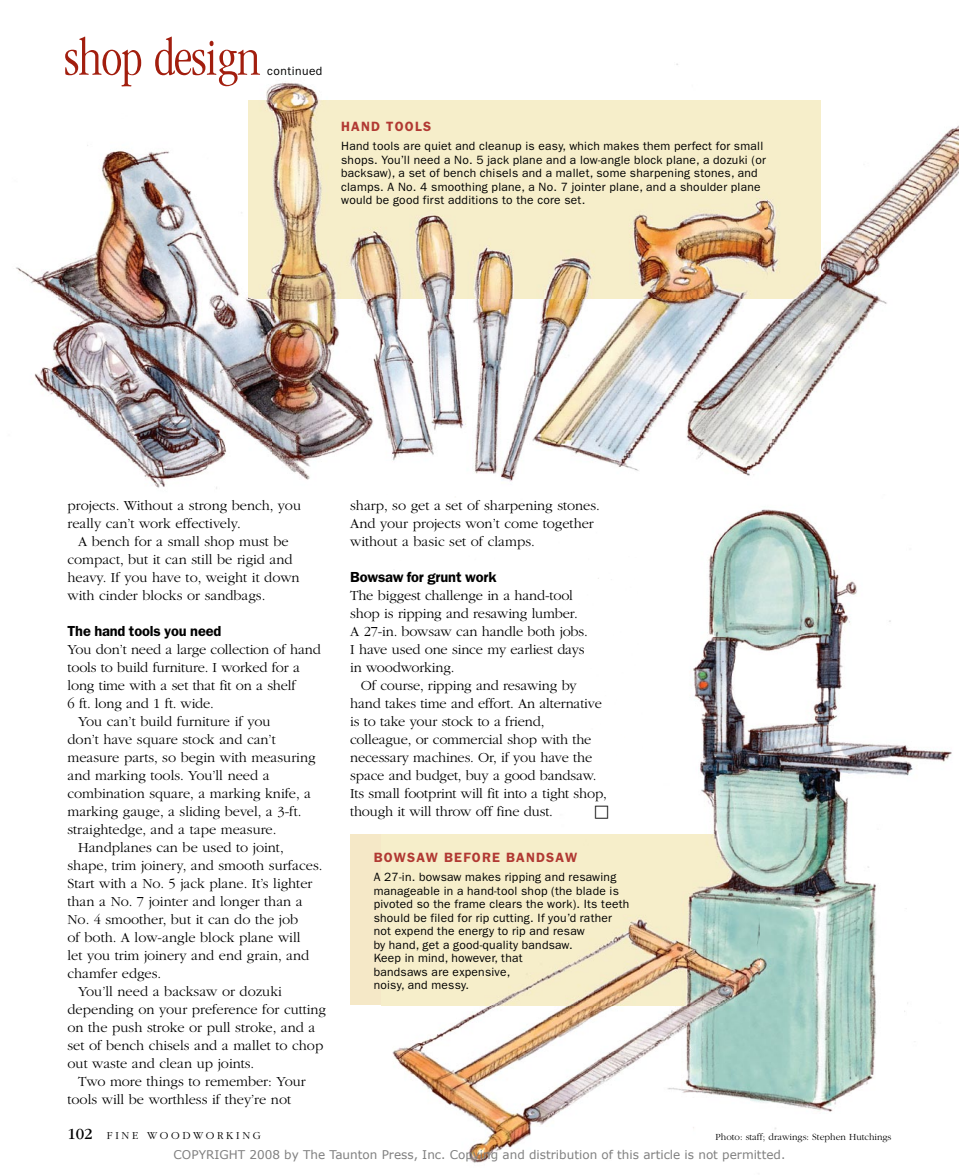
<style>
.page{position:relative;width:959px;height:1175px;background:#fff}
.page>*{position:absolute;margin:0;border:0;box-sizing:border-box;transform-origin:0 0}
.t1{font:300 condensed 53.7px "ITC Garamond Std";letter-spacing:-.015em;color:#a21e0e}
.t2{font:600 14.7px "ITC Franklin Gothic Std";letter-spacing:-.01em;color:#000}
.t3{font:300 14.4px/18px "ITC Garamond Std";color:#000}
.t4{font:14.4px "European Pi Std 3";color:#000}
.t5{font:600 13.5px "ITC Franklin Gothic Std";letter-spacing:.09em;color:#b13933}
.t6{font:12px/13.5px "ITC Franklin Gothic Std";letter-spacing:.02em;color:#000}
.t7{font:12px "Verdana";color:#808080}
.t8{font:12px "ITC Franklin Gothic Std";letter-spacing:.04em;color:#000}
.t9{font:300 11.1px "ITC Garamond Std";letter-spacing:.24em;color:#000}
.t10{font:300 9.75px "ITC Garamond Std";color:#000}
.s1{font-weight:400;font-size:16.05px}
</style>
<div class="page">
<div style="left:350px;top:834px;width:409px;height:171px;background:#f5e8c7"></div>
<img style="left:404px;top:509px;width:502px;height:351px">
<img style="left:906px;top:746px;width:46px;height:258px">
<img style="left:749px;top:860px;width:156px;height:269px">
<img style="left:381px;top:1005px;width:368px;height:158px">
<img style="left:404px;top:834px;width:355px;height:171px">
<img style="left:16px;top:87px;width:255px;height:402px">
<img style="left:271px;top:63px;width:550px;height:53px">
<img style="left:800px;top:116px;width:158px;height:293px">
<img style="left:271px;top:299px;width:476px;height:183px">
<img style="left:747px;top:299px;width:53px;height:177px">
<img style="left:249px;top:101px;width:571px;height:198px">
<h1 class="t1" style="left:64px;top:28px;width:198px">shop design</h1>
<p class="t8" style="left:267px;top:64px;width:57px">continued</p>
<p class="t5" style="left:341px;top:118px;width:91px">HAND TOOLS</p>
<p class="t6" style="left:341px;top:139px;width:426px">Hand tools are quiet and cleanup is easy, which makes them perfect for small shops. You’ll need a No. 5 jack plane and a low-angle block plane, a dozuki (or backsaw), a set of bench chisels and a mallet, some sharpening stones, and clamps. A No. 4 smoothing plane, a No. 7 jointer plane, and a shoulder plane would be good first additions to the core set.</p>
<p class="t3" style="left:68px;top:497px;width:235px">projects. Without a strong bench, you really can’t work effectively.</p>
<p class="t3" style="left:68px;top:533px;width:234px;text-indent:10px">A bench for a small shop must be compact, but it can still be rigid and heavy. If you have to, weight it down with cinder blocks or sandbags.</p>
<p class="t2" style="left:68px;top:622px;width:155px">The hand tools you need</p>
<p class="t3" style="left:68px;top:641px;width:255px">You don’t need a large collection of hand</p>
<p class="t3" style="left:68px;top:659px;width:234px">tools to build furniture. I worked for a</p>
<p class="t3" style="left:68px;top:677px;width:230px">long time with a set that fit on a shelf</p>
<p class="t3" style="left:68px;top:695px;width:148px">6 ft. long and 1 ft. wide.</p>
<p class="t3" style="left:78px;top:713px;width:194px">You can’t build furniture if you</p>
<p class="t3" style="left:68px;top:731px;width:210px">don’t have square stock and can’t</p>
<p class="t3" style="left:68px;top:749px;width:249px">measure parts, so begin with measuring</p>
<p class="t3" style="left:68px;top:767px;width:204px">and marking tools. You’ll need a</p>
<p class="t3" style="left:68px;top:785px;width:245px">combination square, a marking knife, a</p>
<p class="t3" style="left:68px;top:803px;width:235px">marking gauge, a sliding bevel, a 3-ft.</p>
<p class="t3" style="left:68px;top:821px;width:210px">straightedge, and a tape measure.</p>
<p class="t3" style="left:78px;top:839px;width:207px">Handplanes can be used to joint,</p>
<p class="t3" style="left:68px;top:857px;width:256px">shape, trim joinery, and smooth surfaces.</p>
<p class="t3" style="left:68px;top:875px;width:246px">Start with a No. 5 jack plane. It’s lighter</p>
<p class="t3" style="left:68px;top:893px;width:237px">than a No. 7 jointer and longer than a</p>
<p class="t3" style="left:68px;top:911px;width:232px">No. 4 smoother, but it can do the job</p>
<p class="t3" style="left:68px;top:929px;width:234px">of both. A low-angle block plane will</p>
<p class="t3" style="left:68px;top:947px;width:243px">let you trim joinery and end grain, and</p>
<p class="t3" style="left:68px;top:965px;width:95px">chamfer edges.</p>
<p class="t3" style="left:78px;top:983px;width:205px">You’ll need a backsaw or dozuki</p>
<p class="t3" style="left:68px;top:1001px;width:260px">depending on your preference for cutting</p>
<p class="t3" style="left:68px;top:1019px;width:249px">on the push stroke or pull stroke, and a</p>
<p class="t3" style="left:68px;top:1037px;width:257px">set of bench chisels and a mallet to chop</p>
<p class="t3" style="left:68px;top:1055px;width:188px">out waste and clean up joints.</p>
<p class="t3" style="left:78px;top:1073px;width:229px">Two more things to remember: Your</p>
<p class="t3" style="left:68px;top:1091px;width:225px">tools will be worthless if they’re not</p>
<p class="t3" style="left:350px;top:497px;width:251px">sharp, so get a set of sharpening stones.<br>And your projects won’t come together without a basic set of clamps.</p>
<p class="t2" style="left:350px;top:568px;width:148px">Bowsaw for grunt work</p>
<p class="t3" style="left:350px;top:587px;width:239px">The biggest challenge in a hand-tool shop is ripping and resawing lumber.<br>A 27-in. bowsaw can handle both jobs.<br>I have used one since my earliest days in woodworking.</p>
<p class="t3" style="left:350px;top:677px;width:258px;text-indent:10px">Of course, ripping and resawing by hand takes time and effort. An alternative is to take your stock to a friend, colleague, or commercial shop with the necessary machines. Or, if you have the space and budget, buy a good bandsaw.<br>Its small footprint will fit into a tight shop, though it will throw off fine dust.</p>
<p class="t4" style="left:594px;top:802px;width:16px">•</p>
<p class="t5" style="left:374px;top:849px;width:205px">BOWSAW BEFORE BANDSAW</p>
<p class="t6" style="left:374px;top:870px;width:257px">A 27-in. bowsaw makes ripping and resawing manageable in a hand-tool shop (the blade is pivoted so the frame clears the work). Its teeth should be filed for rip cutting. If you’d rather not expend the energy to rip and resaw<br>by hand, get a good-quality bandsaw.<br>Keep in mind, however, that<br>bandsaws are expensive,<br>noisy, and messy.</p>
<p class="t9" style="left:68px;top:1129px;width:195px"><span class="s1">102</span> FINE WOODWORKING</p>
<p class="t10" style="left:715px;top:1131px;width:177px">Photo: staff; drawings: Stephen Hutchings</p>
<p class="t7" style="left:174px;top:1146px;width:613px">COPYRIGHT 2008 by The Taunton Press, Inc. Copying and distribution of this article is not permitted.</p>
</div>
